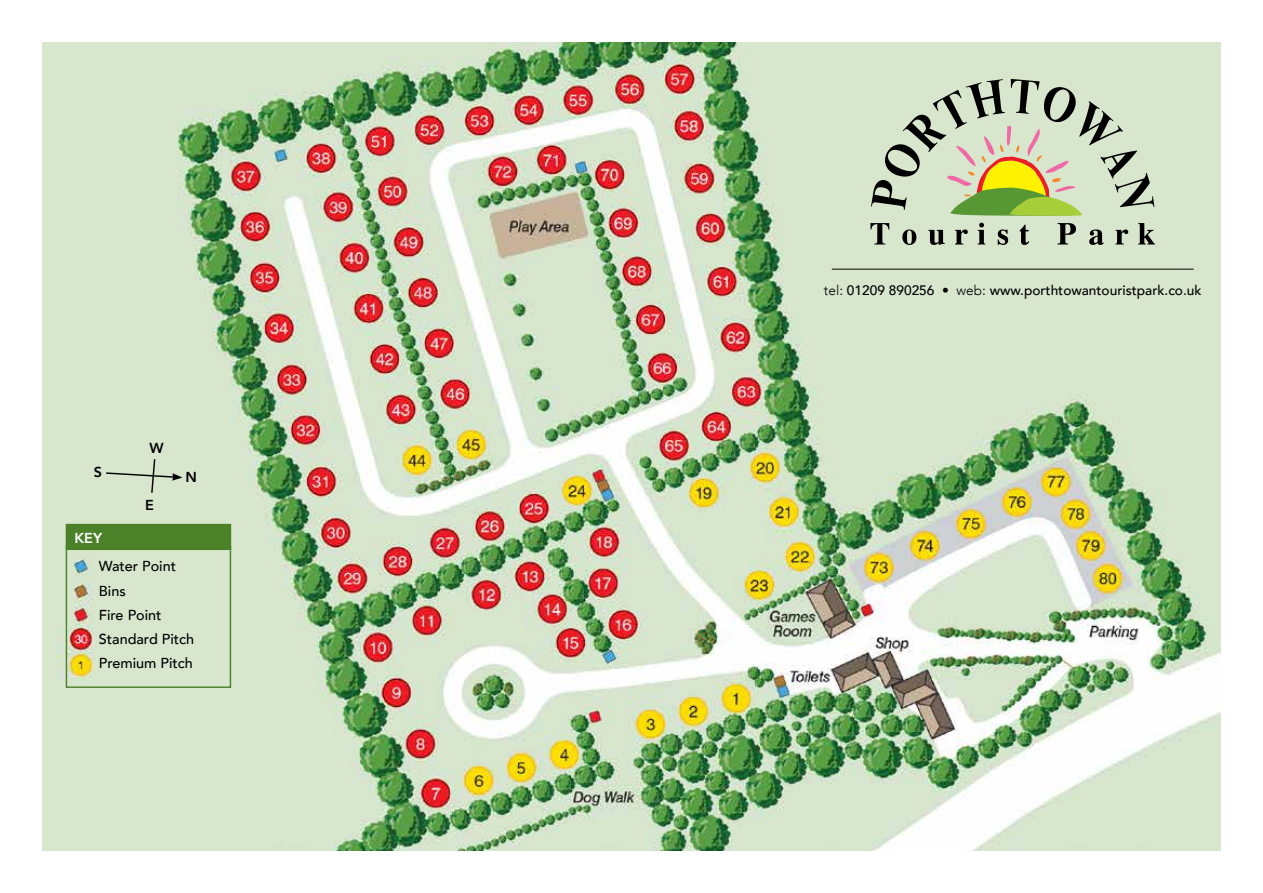
<style>
.page{position:relative;width:1263px;height:893px;background:#fff}
.page>*{position:absolute;margin:0;border:0;box-sizing:border-box;transform-origin:0 0}
.t1{font:500 14.4px/24.3px "Avenir";color:#000}
.t2{font:800 14.4px "Avenir";color:#000}
.t3{font:800 14.4px "Avenir";color:#fff}
.t4{font:500 13.65px "Avenir";color:#000}
.s1{font-weight:300}
.s2{font-weight:400}
</style>
<div class="page">
<img style="left:43px;top:43px;width:1177px;height:807px">
<svg style="left:870px;top:223px;width:19px;height:21px"></svg>
<svg style="left:902px;top:229px;width:14px;height:16px"></svg>
<svg style="left:928px;top:230px;width:17px;height:15px"></svg>
<svg style="left:955px;top:229px;width:13px;height:15px"></svg>
<svg style="left:978px;top:223px;width:7px;height:21px"></svg>
<svg style="left:998px;top:229px;width:10px;height:16px"></svg>
<svg style="left:1020px;top:225px;width:9px;height:20px"></svg>
<svg style="left:1057px;top:223px;width:19px;height:21px"></svg>
<svg style="left:1089px;top:229px;width:15px;height:16px"></svg>
<svg style="left:1115px;top:229px;width:13px;height:15px"></svg>
<svg style="left:1138px;top:223px;width:17px;height:21px"></svg>
<svg style="left:871px;top:79px;width:283px;height:137px;background:#bcc6a3"></svg>
<hr style="left:832px;top:269px;width:361px;height:1px;background:#000">
<div style="left:66px;top:524px;width:165px;height:26px;background:#4b8129"></div>
<div style="left:66px;top:545px;width:165px;height:143px;border:1px solid #4b8129"></div>
<svg style="left:105px;top:458px;width:77px;height:36px;background:#cad7bf"></svg>
<p class="t2" style="left:94px;top:461px;width:10px">S</p>
<p class="t2" style="left:149px;top:437px;width:16px">W</p>
<p class="t2" style="left:145px;top:494px;width:10px">E</p>
<p class="t2" style="left:186px;top:466px;width:13px">N</p>
<p class="t3" style="left:74px;top:527px;width:29px">KEY</p>
<p class="t1" style="left:99px;top:553px;width:97px">Water Point<br>Bins<br>Fire Point<br>Standard Pitch<br>Premium Pitch</p>
<p class="t4" style="left:824px;top:278px;width:379px"><span class="s1">tel</span><span class="s2">:</span> 01209 890256 <span class="s2">•</span> <span class="s1">web</span><span class="s2">:</span> www.porthtowantouristpark.co.uk</p>
</div>
